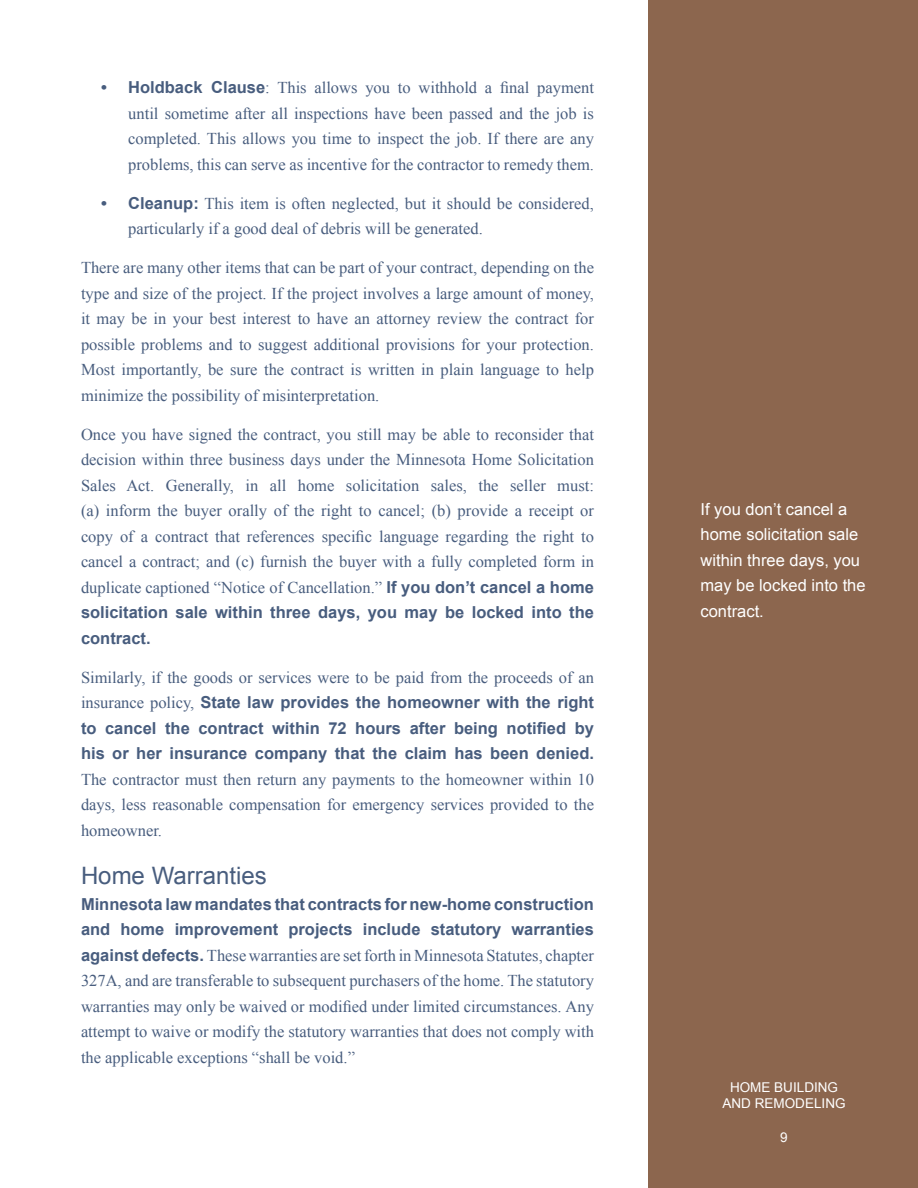
<style>
.page{position:relative;width:918px;height:1188px;background:#fff}
.page>*{position:absolute;margin:0;border:0;box-sizing:border-box;transform-origin:0 0}
.h3{font:24px "Arial";color:#485d7e}
.p{font:16.5px/25.5px "Times New Roman";color:#485d7e;text-align:justify}
.p_1{font:16.5px/25.5px "Times New Roman";color:#485d7e;text-align:justify}
.li{font:16.5px/25.5px "Times New Roman";color:#485d7e;text-align:justify}
.p-2{font:16.5px/25.5px "Arial";color:#fff}
.t1{font:13.5px/16.5px "Arial";color:#fff;text-align:center}
.s1{font-family:"Arial";font-weight:700}
</style>
<div class="page">
<div style="left:648px;top:0;width:270px;height:1188px;background:#8c664e"></div>
<p class="li" style="left:128px;top:74px;width:467px;text-indent:-27px"><span class="s1">• Holdback Clause</span>: This allows you to withhold a final payment until sometime after all inspections have been passed and the job is completed. This allows you time to inspect the job. If there are any problems, this can serve as incentive for the contractor to remedy them.</p>
<p class="li" style="left:128px;top:190px;width:467px;text-indent:-27px"><span class="s1">• Cleanup:</span> This item is often neglected, but it should be considered, particularly if a good deal of debris will be generated.</p>
<p class="p" style="left:81px;top:254px;width:515px">There are many other items that can be part of your contract, depending on the type and size of the project. If the project involves a large amount of money, it may be in your best interest to have an attorney review the contract for possible problems and to suggest additional provisions for your protection.<br>Most importantly, be sure the contract is written in plain language to help minimize the possibility of misinterpretation.</p>
<p class="p" style="left:81px;top:421px;width:515px">Once you have signed the contract, you still may be able to reconsider that decision within three business days under the Minnesota Home Solicitation Sales Act. Generally, in all home solicitation sales, the seller must: (a) inform the buyer orally of the right to cancel; (b) provide a receipt or copy of a contract that references specific language regarding the right to cancel a contract; and (c) furnish the buyer with a fully completed form in duplicate captioned “Notice of Cancellation.” <span class="s1">If you don’t cancel a home solicitation sale within three days, you may be locked into the contract.</span></p>
<p class="p" style="left:81px;top:664px;width:515px">Similarly, if the goods or services were to be paid from the proceeds of an insurance policy, <span class="s1">State law provides the homeowner with the right to cancel the contract within 72 hours after being notified by his or her insurance company that the claim has been denied.<br></span>The contractor must then return any payments to the homeowner within 10 days, less reasonable compensation for emergency services provided to the homeowner.</p>
<p class="h3" style="left:81px;top:860px;width:187px">Home Warranties</p>
<p class="p_1" style="left:81px;top:891px;width:515px"><span class="s1">Minnesota law mandates that contracts for new-home construction and home improvement projects include statutory warranties against defects.</span> These warranties are set forth in Minnesota Statutes, chapter 327A, and are transferable to subsequent purchasers of the home. The statutory warranties may only be waived or modified under limited circumstances. Any attempt to waive or modify the statutory warranties that does not comply with the applicable exceptions “shall be void.”</p>
<p class="p-2" style="left:701px;top:496px;width:167px">If you don’t cancel a home solicitation sale within three days, you may be locked into the contract.</p>
<p class="t1" style="left:723px;top:1079px;width:125px">HOME BUILDING<br>AND REMODELING</p>
<p class="t1" style="left:780px;top:1129px;width:9px">9</p>
</div>
